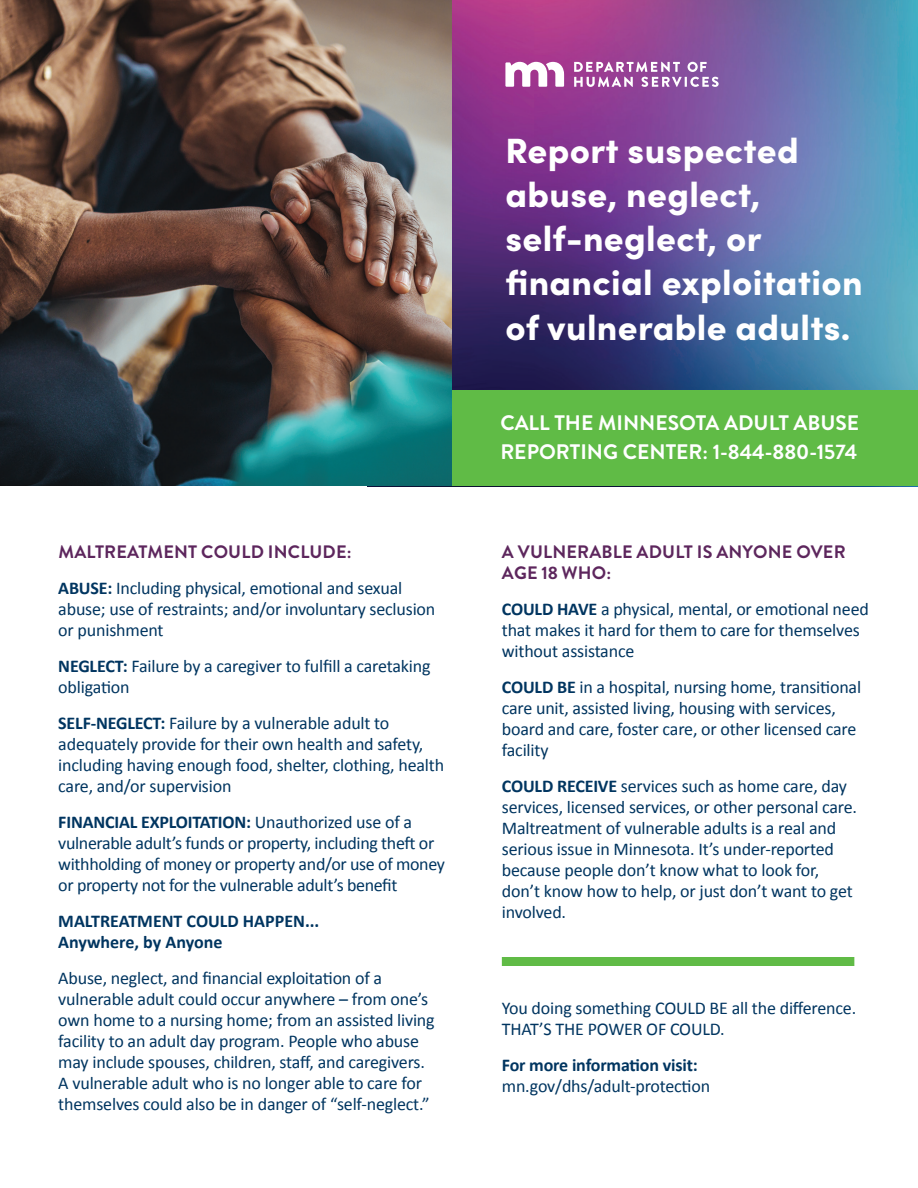
<style>
.page{position:relative;width:918px;height:1188px;background:#fff}
.page>*{position:absolute;margin:0;border:0;box-sizing:border-box;transform-origin:0 0}
.t1{font:900 35.1px/44.2px "Sofia Pro";letter-spacing:.01em;color:#fff}
.t2{font:700 21px/28.5px "Brandon Grotesque";color:#fff}
.t3{font:18px/21px "Calibri";letter-spacing:-.01em;color:#003560}
.t4{font:700 18px/21px "Brandon Grotesque";letter-spacing:.01em;color:#5d265d}
.t5{font:700 18px/21px "Calibri";color:#003560}
.s1{font-weight:700}
</style>
<div class="page">
<img style="left:368px;top:0;width:550px;height:487px">
<svg style="left:505px;top:62px;width:59px;height:25px"></svg>
<svg style="left:574px;top:62px;width:145px;height:25px"></svg>
<div style="left:368px;top:390px;width:550px;height:95px;background:#60bb46"></div>
<div style="left:502px;top:957px;width:352px;height:9px;background:#60bb46"></div>
<img style="left:0;top:0;width:451px;height:485px">
<h2 class="t4" style="left:58px;top:542px;width:295px">MALTREATMENT COULD INCLUDE:</h2>
<p class="t3" style="left:58px;top:577px;width:379px"><span class="s1">ABUSE:</span> Including physical, emotional and sexual abuse; use of restraints; and/or involuntary seclusion or punishment</p>
<p class="t3" style="left:58px;top:655px;width:374px"><span class="s1">NEGLECT:</span> Failure by a caregiver to fulfill a caretaking obligation</p>
<p class="t3" style="left:58px;top:712px;width:387px"><span class="s1">SELF-NEGLECT:</span> Failure by a vulnerable adult to adequately provide for their own health and safety, including having enough food, shelter, clothing, health care, and/or supervision</p>
<p class="t3" style="left:58px;top:811px;width:388px"><span class="s1">FINANCIAL EXPLOITATION:</span> Unauthorized use of a vulnerable adult’s funds or property, including theft or withholding of money or property and/or use of money or property not for the vulnerable adult’s benefit</p>
<h3 class="t5" style="left:58px;top:910px;width:263px">MALTREATMENT COULD HAPPEN...<br>Anywhere, by Anyone</h3>
<p class="t3" style="left:58px;top:967px;width:378px">Abuse, neglect, and financial exploitation of a vulnerable adult could occur anywhere – from one’s own home to a nursing home; from an assisted living facility to an adult day program. People who abuse may include spouses, children, staff, and caregivers.<br>A vulnerable adult who is no longer able to care for themselves could also be in danger of “self-neglect.”</p>
<h1 class="t1" style="left:505px;top:125px;width:359px">Report suspected abuse, neglect, self-neglect, or fnancial exploitation of vulnerable adults.</h1>
<p class="t2" style="left:500px;top:409px;width:360px">CALL THE MINNESOTA ADULT ABUSE<br>REPORTING CENTER: 1-844-880-1574</p>
<h2 class="t4" style="left:502px;top:542px;width:345px">A VULNERABLE ADULT IS ANYONE OVER<br>AGE 18 WHO:</h2>
<p class="t3" style="left:502px;top:598px;width:369px"><span class="s1">COULD HAVE</span> a physical, mental, or emotional need that makes it hard for them to care for themselves without assistance</p>
<p class="t3" style="left:502px;top:676px;width:361px"><span class="s1">COULD BE</span> in a hospital, nursing home, transitional care unit, assisted living, housing with services, board and care, foster care, or other licensed care facility</p>
<p class="t3" style="left:502px;top:775px;width:357px"><span class="s1">COULD RECEIVE</span> services such as home care, day services, licensed services, or other personal care.<br>Maltreatment of vulnerable adults is a real and serious issue in Minnesota. It’s under-reported because people don’t know what to look for, don’t know how to help, or just don’t want to get involved.</p>
<p class="t3" style="left:502px;top:997px;width:356px">You doing something COULD BE all the difference.<br>THAT’S THE POWER OF COULD.</p>
<p class="t3" style="left:502px;top:1054px;width:210px"><span class="s1">For more information visit: </span>mn.gov/dhs/adult-protection</p>
</div>
